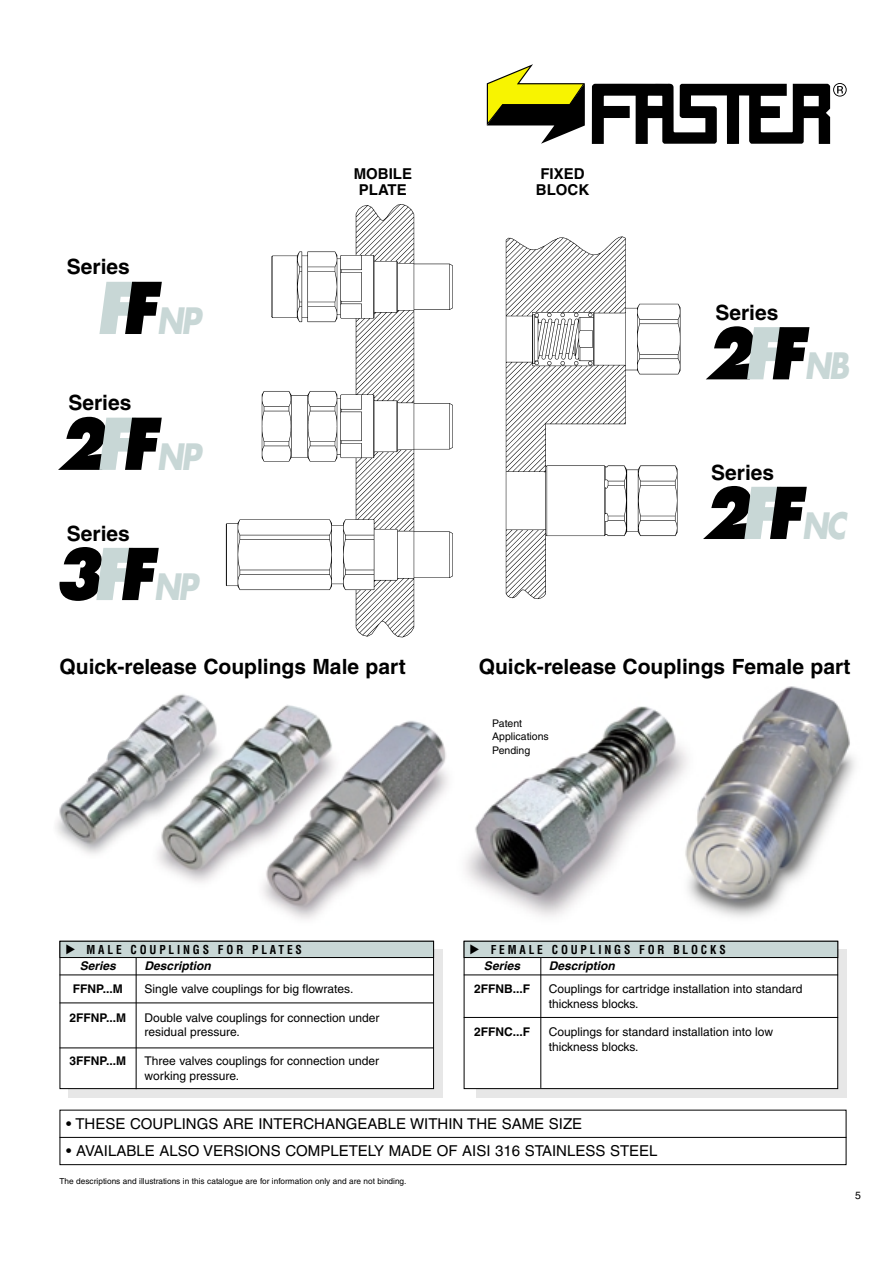
<style>
.page{position:relative;width:893px;height:1263px;background:#fff}
.page>*{position:absolute;margin:0;border:0;box-sizing:border-box;transform-origin:0 0}
.t1{font:italic 800 69.3px "Futura";letter-spacing:-.165em;color:#000;scale:.85 1}
.t2{font:italic 700 35.4px "Futura";color:#c8d7d6;scale:.85 1}
.t3{font:700 21px "Helvetica";color:#000}
.t4{font:15px "Helvetica";color:#000}
.t5{font:700 15px/16.5px "Helvetica";color:#000;text-align:center}
.t6{font:12px/14.4px "Helvetica";color:#000}
.t7{font:700 condensed 12px "Helvetica";letter-spacing:.25em;color:#000;scale:.95 1}
.t8{font:700 12px "Helvetica";color:#000}
.t9{font:italic 700 12px "Helvetica";color:#000}
.t10{font:10.5px/13.5px "Helvetica";color:#000}
.t11{font:8.25px "Helvetica";color:#000}
.s1{font-weight:800;font-size:69.3px}
.s2{font-weight:800;font-size:69.3px;color:#000}
.s3{color:#c8d7d6}
.s4{font-weight:700;font-size:35.4px;color:#c8d7d6}
</style>
<div class="page">
<img style="left:711px;top:686px;width:144px;height:231px">
<img style="left:471px;top:706px;width:240px;height:211px">
<img style="left:263px;top:721px;width:185px;height:198px">
<svg style="left:56px;top:694px;width:147px;height:160px"></svg>
<img style="left:151px;top:704px;width:194px;height:190px">
<div style="left:68px;top:949px;width:374px;height:148px;background:#e7e7e7"></div>
<div style="left:476px;top:949px;width:370px;height:148px;background:#e7e7e7"></div>
<svg style="left:487px;top:64px;width:98px;height:80px"></svg>
<svg style="left:592px;top:83px;width:254px;height:61px"></svg>
<div style="left:60px;top:1110px;width:786px;height:55px;border:1px solid #000"></div>
<img style="left:505px;top:236px;width:176px;height:363px">
<img style="left:225px;top:204px;width:228px;height:434px">
<hr style="left:60px;top:1137px;width:786px;height:1px;background:#000">
<div style="left:60px;top:941px;width:373px;height:148px;background:#fff"></div>
<div style="left:60px;top:941px;width:374px;height:148px;border:1px solid #000"></div>
<div style="left:60px;top:941px;width:373px;height:17px;background:#c8d7d6"></div>
<div style="left:60px;top:941px;width:374px;height:17px;border:1px solid #000"></div>
<hr style="left:60px;top:975px;width:374px;height:1px;background:#000">
<hr style="left:60px;top:1003px;width:374px;height:1px;background:#000">
<hr style="left:60px;top:1048px;width:374px;height:1px;background:#000">
<div style="left:464px;top:941px;width:373px;height:148px;background:#fff"></div>
<div style="left:463px;top:941px;width:375px;height:148px;border:1px solid #000"></div>
<hr style="left:136px;top:958px;width:1px;height:131px;background:#000">
<hr style="left:540px;top:958px;width:1px;height:130px;background:#000">
<hr style="left:463px;top:975px;width:375px;height:1px;background:#000">
<hr style="left:463px;top:1017px;width:375px;height:1px;background:#000">
<div style="left:464px;top:941px;width:373px;height:17px;background:#c8d7d6"></div>
<div style="left:463px;top:941px;width:375px;height:17px;border:1px solid #000"></div>
<h3 class="t3" style="left:67px;top:259px;width:65px">Series</h3>
<h2 class="t2" style="left:96px;top:305px;width:125px"><span class="s1">F</span><span class="s2">F</span>NP</h2>
<h3 class="t3" style="left:68px;top:395px;width:65px">Series</h3>
<h1 class="t1" style="left:56px;top:414px;width:172px">2<span class="s3">F</span>F<span class="s4">NP</span></h1>
<h3 class="t3" style="left:67px;top:525px;width:65px">Series</h3>
<h1 class="t1" style="left:53px;top:544px;width:172px">3<span class="s3">F</span>F<span class="s4">NP</span></h1>
<p class="t5" style="left:353px;top:167px;width:60px">MOBILE<br>PLATE</p>
<p class="t5" style="left:536px;top:167px;width:55px">FIXED<br>BLOCK</p>
<h3 class="t3" style="left:715px;top:305px;width:65px">Series</h3>
<h1 class="t1" style="left:704px;top:323px;width:172px">2<span class="s3">F</span>F<span class="s4">NB</span></h1>
<h3 class="t3" style="left:711px;top:465px;width:65px">Series</h3>
<h1 class="t1" style="left:701px;top:483px;width:171px">2<span class="s3">F</span>F<span class="s4">NC</span></h1>
<h3 class="t3" style="left:60px;top:659px;width:347px">Quick-release Couplings Male part</h3>
<h3 class="t3" style="left:479px;top:659px;width:373px">Quick-release Couplings Female part</h3>
<p class="t10" style="left:492px;top:717px;width:58px">Patent<br>Applications<br>Pending</p>
<p class="t7" style="left:87px;top:945px;width:228px">MALE COUPLINGS FOR PLATES</p>
<p class="t8" style="left:73px;top:985px;width:51px">FFNP...M</p>
<p class="t6" style="left:145px;top:983px;width:210px">Single valve couplings for big flowrates.</p>
<p class="t8" style="left:70px;top:1013px;width:58px">2FFNP...M</p>
<p class="t6" style="left:145px;top:1012px;width:236px">Double valve couplings for connection under residual pressure.</p>
<p class="t8" style="left:70px;top:1057px;width:58px">3FFNP...M</p>
<p class="t6" style="left:145px;top:1055px;width:236px">Three valves couplings for connection under working pressure.</p>
<p class="t7" style="left:490px;top:945px;width:249px">FEMALE COUPLINGS FOR BLOCKS</p>
<p class="t9" style="left:80px;top:961px;width:38px">Series</p>
<p class="t9" style="left:145px;top:961px;width:67px">Description</p>
<p class="t9" style="left:484px;top:961px;width:38px">Series</p>
<p class="t9" style="left:549px;top:961px;width:68px">Description</p>
<p class="t8" style="left:474px;top:985px;width:57px">2FFNB...F</p>
<p class="t6" style="left:549px;top:983px;width:255px">Couplings for cartridge installation into standard thickness blocks.</p>
<p class="t8" style="left:474px;top:1028px;width:57px">2FFNC...F</p>
<p class="t6" style="left:549px;top:1026px;width:226px">Couplings for standard installation into low thickness blocks.</p>
<p class="t4" style="left:66px;top:1118px;width:517px">• THESE COUPLINGS ARE INTERCHANGEABLE WITHIN THE SAME SIZE</p>
<p class="t4" style="left:66px;top:1145px;width:593px">• AVAILABLE ALSO VERSIONS COMPLETELY MADE OF AISI 316 STAINLESS STEEL</p>
<p class="t11" style="left:60px;top:1178px;width:348px">The descriptions and illustrations in this catalogue are for information only and are not binding.</p>
<p class="t10" style="left:855px;top:1190px;width:7px">5</p>
</div>
